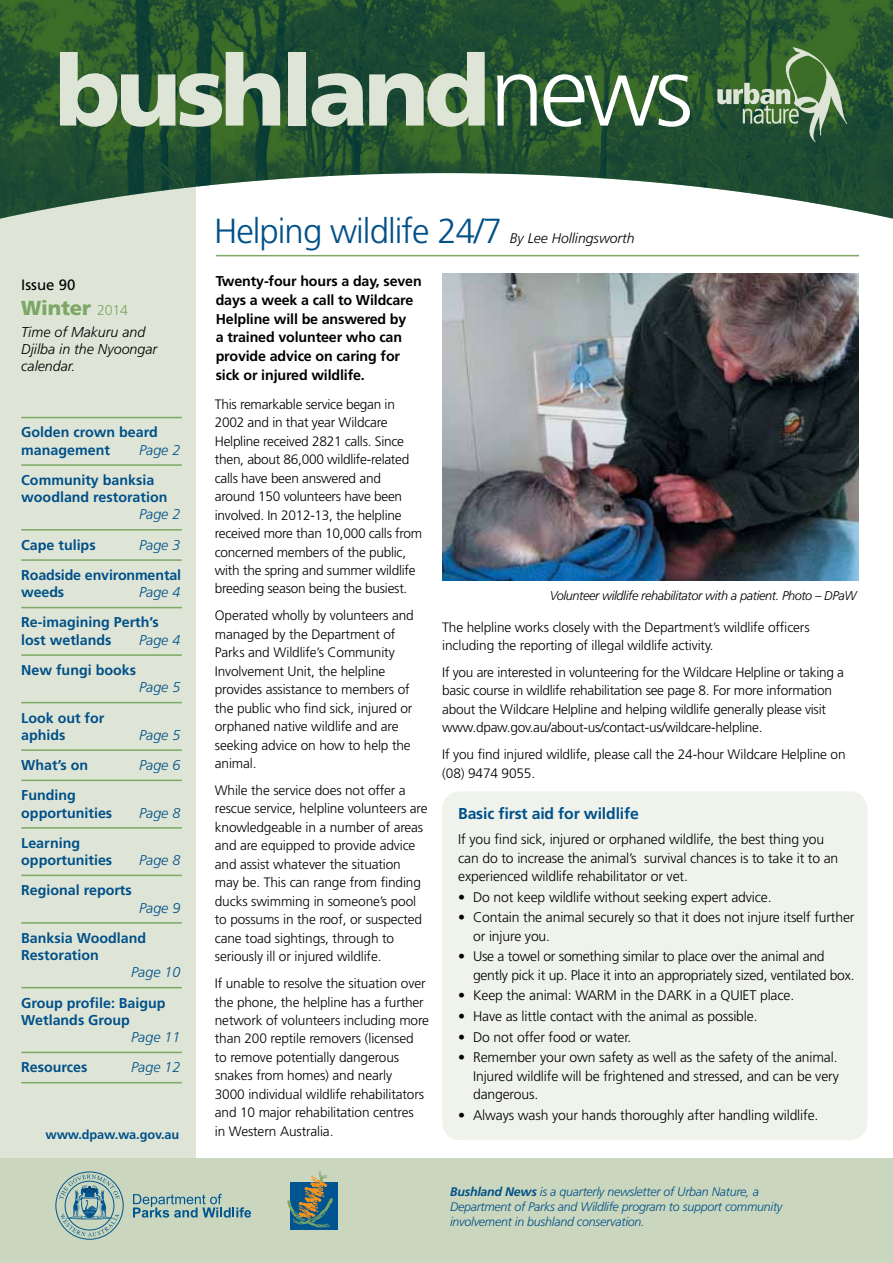
<style>
.page{position:relative;width:893px;height:1263px;background:#fff}
.page>*{position:absolute;margin:0;border:0;box-sizing:border-box;transform-origin:0 0}
.t1{font:900 98.1px "Frutiger";letter-spacing:-.05em;color:#dee5d6}
.t2{font:300 34.8px "Frutiger";letter-spacing:-.03em;color:#005089}
.t3{font:900 20.25px "Frutiger";letter-spacing:-.01em;color:#7ca765}
.t4{font:700 15.75px "Frutiger";letter-spacing:-.01em;color:#005089}
.t5{font:15px "Frutiger";color:#000}
.t6{font:700 14.25px/17.2px "Frutiger";color:#005089}
.t7{font:700 14.25px/18.8px "Frutiger";letter-spacing:-.01em;color:#000}
.t8{font:italic 300 14.25px "Frutiger";color:#005089}
.t9{font:italic 300 14.25px/17.2px "Frutiger";color:#000}
.t10{font:300 13.95px/18.5px "Frutiger";letter-spacing:-.01em;color:#000}
.t11{font:italic 300 13.95px "Frutiger";color:#000}
.t12{font:300 13.65px/18.5px "Frutiger";letter-spacing:-.01em;color:#000}
.t13{font:italic 300 12.75px "Frutiger";letter-spacing:-.03em;color:#000}
.t14{font:700 12.75px "Frutiger";letter-spacing:-.01em;color:#005089}
.t15{font:italic 300 12.45px/15px "Frutiger";letter-spacing:-.02em;color:#005089}
.s1{font-weight:300;color:#fff}
.s2{font-weight:300;font-size:14.25px}
.s3{font-weight:700}
</style>
<div class="page">
<div style="left:0;top:154px;width:196px;height:1109px;background:#dee5d6"></div>
<div style="left:0;top:1158px;width:893px;height:105px;background:#cad7be"></div>
<img style="left:0;top:0;width:893px;height:219px">
<img style="left:706px;top:47px;width:142px;height:97px">
<hr style="left:21px;top:417px;width:161px;height:1px;background:#7ca765">
<hr style="left:21px;top:464px;width:161px;height:2px;background:#7ca765">
<hr style="left:21px;top:529px;width:161px;height:2px;background:#7ca765">
<hr style="left:21px;top:559px;width:161px;height:2px;background:#7ca765">
<hr style="left:21px;top:607px;width:161px;height:1px;background:#7ca765">
<hr style="left:21px;top:654px;width:161px;height:2px;background:#7ca765">
<hr style="left:21px;top:702px;width:161px;height:1px;background:#7ca765">
<hr style="left:21px;top:749px;width:161px;height:2px;background:#7ca765">
<hr style="left:21px;top:780px;width:161px;height:1px;background:#7ca765">
<hr style="left:21px;top:827px;width:161px;height:2px;background:#7ca765">
<hr style="left:21px;top:875px;width:161px;height:1px;background:#7ca765">
<hr style="left:21px;top:922px;width:161px;height:2px;background:#7ca765">
<hr style="left:21px;top:987px;width:161px;height:1px;background:#7ca765">
<hr style="left:21px;top:1052px;width:161px;height:1px;background:#7ca765">
<hr style="left:21px;top:1082px;width:161px;height:1px;background:#7ca765">
<hr style="left:216px;top:255px;width:643px;height:1px;background:#7ca765">
<img style="left:442px;top:273px;width:417px;height:307px">
<div style="left:290px;top:1182px;width:47px;height:47px;background:#005590"></div>
<svg style="left:287px;top:1171px;width:46px;height:56px"></svg>
<svg style="left:133px;top:1194px;width:118px;height:23px"></svg>
<svg style="left:56px;top:1171px;width:68px;height:68px"></svg>
<div style="left:442px;top:791px;width:425px;height:349px;background:#eff3ec;border-radius:18px"></div>
<h1 class="t1" style="left:55px;top:32px;width:640px">bushland<span class="s1">news</span></h1>
<p class="t5" style="left:21px;top:276px;width:56px">Issue 90</p>
<h3 class="t3" style="left:21px;top:296px;width:108px">Winter <span class="s2">2014</span></h3>
<p class="t9" style="left:21px;top:323px;width:138px">Time of Makuru and<br>Djilba in the Nyoongar calendar.</p>
<p class="t6" style="left:21px;top:424px;width:138px">Golden crown beard management</p>
<p class="t8" style="left:139px;top:442px;width:43px">Page 2</p>
<p class="t6" style="left:21px;top:471px;width:148px">Community banksia woodland restoration</p>
<p class="t8" style="left:139px;top:506px;width:43px">Page 2</p>
<p class="t6" style="left:21px;top:536px;width:76px">Cape tulips</p>
<p class="t8" style="left:139px;top:537px;width:43px">Page 3</p>
<p class="t6" style="left:21px;top:566px;width:161px">Roadside environmental weeds</p>
<p class="t8" style="left:139px;top:584px;width:43px">Page 4</p>
<p class="t6" style="left:21px;top:614px;width:139px">Re-imagining Perth’s lost wetlands</p>
<p class="t8" style="left:139px;top:632px;width:43px">Page 4</p>
<p class="t6" style="left:21px;top:661px;width:116px">New fungi books</p>
<p class="t6" style="left:21px;top:709px;width:85px">Look out for aphids</p>
<p class="t8" style="left:139px;top:679px;width:43px">Page 5</p>
<p class="t8" style="left:139px;top:727px;width:43px">Page 5</p>
<p class="t6" style="left:21px;top:756px;width:69px">What’s on</p>
<p class="t8" style="left:139px;top:757px;width:43px">Page 6</p>
<p class="t6" style="left:21px;top:787px;width:93px">Funding opportunities</p>
<p class="t8" style="left:139px;top:804px;width:43px">Page 8</p>
<p class="t6" style="left:21px;top:834px;width:93px">Learning opportunities</p>
<p class="t6" style="left:21px;top:882px;width:112px">Regional reports</p>
<p class="t8" style="left:139px;top:852px;width:43px">Page 8</p>
<p class="t8" style="left:139px;top:899px;width:43px">Page 9</p>
<p class="t6" style="left:21px;top:929px;width:126px">Banksia Woodland<br>Restoration</p>
<p class="t8" style="left:131px;top:964px;width:51px">Page 10</p>
<p class="t6" style="left:21px;top:994px;width:146px">Group profile: Baigup<br>Wetlands Group</p>
<p class="t8" style="left:131px;top:1029px;width:51px">Page 11</p>
<p class="t6" style="left:21px;top:1059px;width:68px">Resources</p>
<p class="t8" style="left:131px;top:1059px;width:51px">Page 12</p>
<p class="t14" style="left:46px;top:1126px;width:135px">www.dpaw.wa.gov.au</p>
<h2 class="t2" style="left:214px;top:211px;width:290px">Helping wildlife 24/7</h2>
<p class="t7" style="left:216px;top:272px;width:207px">Twenty-four hours a day, seven days a week a call to Wildcare<br>Helpline will be answered by<br>a trained volunteer who can provide advice on caring for sick or injured wildlife.</p>
<p class="t11" style="left:510px;top:230px;width:126px">By Lee Hollingsworth</p>
<p class="t12" style="left:215px;top:395px;width:209px">This remarkable service began in 2002 and in that year Wildcare Helpline received 2821 calls. Since then, about 86,000 wildlife-related calls have been answered and around 150 volunteers have been involved. In 2012-13, the helpline received more than 10,000 calls from concerned members of the public, with the spring and summer wildlife breeding season being the busiest.</p>
<p class="t12" style="left:215px;top:607px;width:200px">Operated wholly by volunteers and managed by the Department of<br>Parks and Wildlife’s Community<br>Involvement Unit, the helpline provides assistance to members of the public who find sick, injured or orphaned native wildlife and are seeking advice on how to help the animal.</p>
<p class="t12" style="left:215px;top:781px;width:214px">While the service does not offer a rescue service, helpline volunteers are knowledgeable in a number of areas and are equipped to provide advice and assist whatever the situation may be. This can range from finding ducks swimming in someone’s pool to possums in the roof, or suspected cane toad sightings, through to seriously ill or injured wildlife.</p>
<p class="t12" style="left:215px;top:974px;width:216px">If unable to resolve the situation over the phone, the helpline has a further network of volunteers including more than 200 reptile removers (licensed to remove potentially dangerous snakes from homes) and nearly<br>3000 individual wildlife rehabilitators and 10 major rehabilitation centres<br>in Western Australia.</p>
<p class="t13" style="left:550px;top:588px;width:308px">Volunteer wildlife rehabilitator with a patient. Photo – DPaW</p>
<p class="t12" style="left:442px;top:618px;width:369px">The helpline works closely with the Department’s wildlife officers including the reporting of illegal wildlife activity.</p>
<p class="t12" style="left:442px;top:663px;width:403px">If you are interested in volunteering for the Wildcare Helpline or taking a basic course in wildlife rehabilitation see page 8. For more information about the Wildcare Helpline and helping wildlife generally please visit www.dpaw.gov.au/about-us/contact-us/wildcare-helpline.</p>
<p class="t12" style="left:442px;top:745px;width:405px">If you find injured wildlife, please call the 24-hour Wildcare Helpline on (08) 9474 9055.</p>
<p class="t4" style="left:458px;top:805px;width:182px">Basic first aid for wildlife</p>
<p class="t10" style="left:458px;top:830px;width:382px">If you find sick, injured or orphaned wildlife, the best thing you can do to increase the animal’s survival chances is to take it to an experienced wildlife rehabilitator or vet.</p>
<p class="t10" style="left:458px;top:888px;width:315px">• Do not keep wildlife without seeking expert advice.</p>
<p class="t10" style="left:473px;top:908px;width:383px;text-indent:-15px">• Contain the animal securely so that it does not injure itself further or injure you.</p>
<p class="t10" style="left:473px;top:947px;width:383px;text-indent:-15px">• Use a towel or something similar to place over the animal and gently pick it up. Place it into an appropriately sized, ventilated box.</p>
<p class="t10" style="left:458px;top:986px;width:337px">• Keep the animal: WARM in the DARK in a QUIET place.</p>
<p class="t10" style="left:458px;top:1007px;width:301px">• Have as little contact with the animal as possible.</p>
<p class="t10" style="left:458px;top:1028px;width:175px">• Do not offer food or water.</p>
<p class="t10" style="left:473px;top:1048px;width:367px;text-align:justify;text-indent:-15px">• Remember your own safety as well as the safety of the animal.<br>Injured wildlife will be frightened and stressed, and can be very dangerous.</p>
<p class="t10" style="left:458px;top:1106px;width:362px">• Always wash your hands thoroughly after handling wildlife.</p>
<p class="t15" style="left:450px;top:1185px;width:334px"><span class="s3">Bushland News</span> is a quarterly newsletter of Urban Nature, a<br>Department of Parks and Wildlife program to support community involvement in bushland conservation.</p>
</div>
